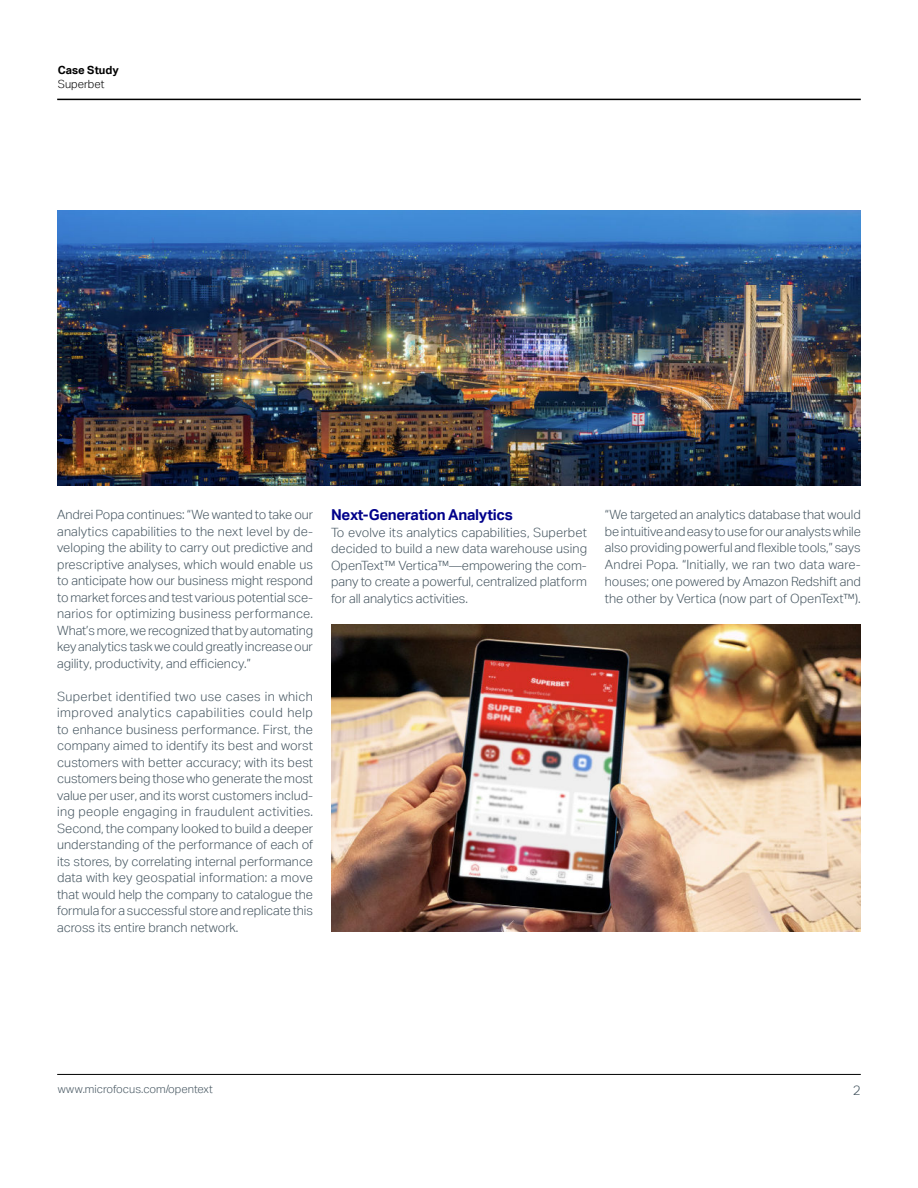
<style>
.page{position:relative;width:918px;height:1188px;background:#fff}
.page>*{position:absolute;margin:0;border:0;box-sizing:border-box;transform-origin:0 0}
.t1{font:700 15px "Aktiv Grotesk";letter-spacing:-.02em;color:#00008b}
.t2{font:300 13.5px "Aktiv Grotesk";color:#455560}
.t3{font:300 12.75px/16.5px "Aktiv Grotesk";letter-spacing:-.005em;color:#455560;text-align:justify}
.t4{font:300 11.25px "Aktiv Grotesk";color:#455560}
.t5{font:700 11.25px "Aktiv Grotesk";color:#000}
.t6{font:300 11.25px "Aktiv Grotesk";color:#000}
</style>
<div class="page">
<hr style="left:57px;top:1074px;width:804px;height:1px;background:#000">
<hr style="left:57px;top:99px;width:804px;height:1px;background:#000">
<img style="left:57px;top:210px;width:804px;height:276px">
<img style="left:331px;top:624px;width:529px;height:308px">
<p class="t5" style="left:58px;top:66px;width:63px">Case Study</p>
<p class="t6" style="left:58px;top:80px;width:48px">Superbet</p>
<p class="t3" style="left:57px;top:507px;width:257px">Andrei Popa continues: “We wanted to take our analytics capabilities to the next level by de&shy;veloping the ability to carry out predictive and prescriptive analyses, which would enable us to anticipate how our business might respond to market forces and test various potential sce&shy;narios for optimizing business performance.<br>What’s more, we recognized that by automating key analytics task we could greatly increase our agility, productivity, and efficiency.”</p>
<p class="t3" style="left:57px;top:689px;width:258px">Superbet identified two use cases in which improved analytics capabilities could help to enhance business performance. First, the company aimed to identify its best and worst customers with better accuracy; with its best customers being those who generate the most value per user, and its worst customers includ&shy;ing people engaging in fraudulent activities.<br>Second, the company looked to build a deeper understanding of the performance of each of its stores, by correlating internal performance data with key geospatial information: a move that would help the company to catalogue the formula for a successful store and replicate this across its entire branch network.</p>
<p class="t1" style="left:331px;top:509px;width:183px">Next-Generation Analytics</p>
<p class="t3" style="left:331px;top:525px;width:258px">To evolve its analytics capabilities, Superbet decided to build a new data warehouse using OpenText™ Vertica™—empowering the com&shy;pany to create a powerful, centralized platform for all analytics activities.</p>
<p class="t3" style="left:605px;top:507px;width:257px">“We targeted an analytics database that would be intuitive and easy to use for our analysts while also providing powerful and flexible tools,” says Andrei Popa. “Initially, we ran two data ware&shy;houses; one powered by Amazon Redshift and the other by Vertica (now part of OpenText™).</p>
<p class="t4" style="left:58px;top:1084px;width:157px">www.microfocus.com/opentext</p>
<p class="t2" style="left:853px;top:1084px;width:9px">2</p>
</div>
